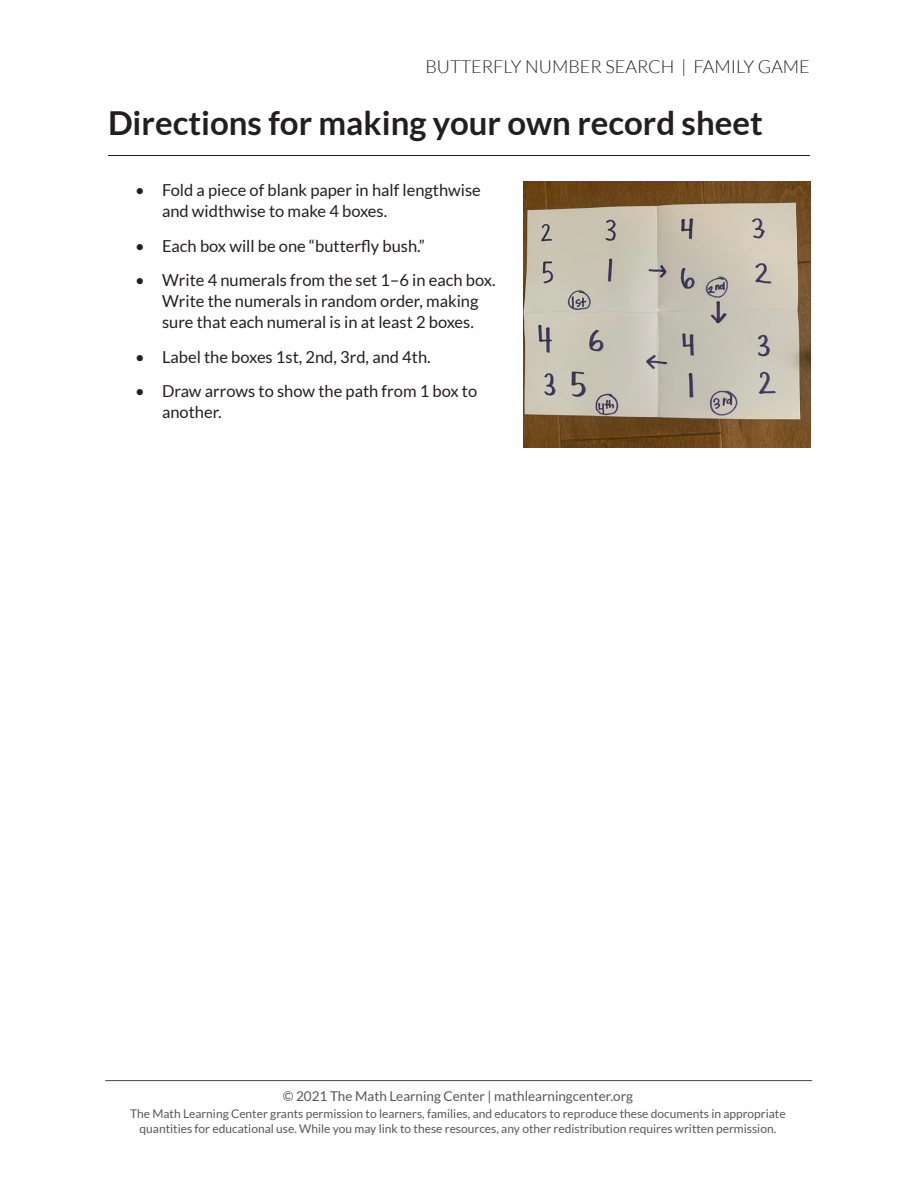
<style>
.page{position:relative;width:918px;height:1188px;background:#fff}
.page>*{position:absolute;margin:0;border:0;box-sizing:border-box;transform-origin:0 0}
.t1{font:700 33px "Lato";color:#231f20}
.t2{font:300 18px "Lato";color:#231f20}
.t3{font:16.5px/21px "Lato";color:#231f20}
.t4{font:13.5px "Lato";color:#57585a}
.t5{font:12px/15px "Lato";color:#57585a;text-align:center}
</style>
<div class="page">
<hr style="left:105px;top:1080px;width:707px;height:1px;background:#57585a">
<img style="left:524px;top:182px;width:286px;height:265px">
<hr style="left:108px;top:155px;width:702px;height:1px;background:#231f20">
<p class="t2" style="left:425px;top:57px;width:386px">BUTTERFLY NUMBER SEARCH | FAMILY GAME</p>
<h1 class="t1" style="left:108px;top:104px;width:656px">Directions for making your own record sheet</h1>
<p class="t3" style="left:162px;top:179px;width:320px;text-indent:-27px">• Fold a piece of blank paper in half lengthwise and widthwise to make 4 boxes.</p>
<p class="t3" style="left:135px;top:235px;width:291px">• Each box will be one “butterfly bush.”</p>
<p class="t3" style="left:162px;top:269px;width:335px;text-indent:-27px">• Write 4 numerals from the set 1–6 in each box.<br>Write the numerals in random order, making sure that each numeral is in at least 2 boxes.</p>
<p class="t3" style="left:135px;top:346px;width:297px">• Label the boxes 1st, 2nd, 3rd, and 4th.</p>
<p class="t3" style="left:162px;top:380px;width:317px;text-indent:-27px">• Draw arrows to show the path from 1 box to another.</p>
<p class="t4" style="left:283px;top:1088px;width:352px">© 2021 The Math Learning Center | mathlearningcenter.org</p>
<p class="t5" style="left:130px;top:1106px;width:657px">The Math Learning Center grants permission to learners, families, and educators to reproduce these documents in appropriate quantities for educational use. While you may link to these resources, any other redistribution requires written permission.</p>
</div>
